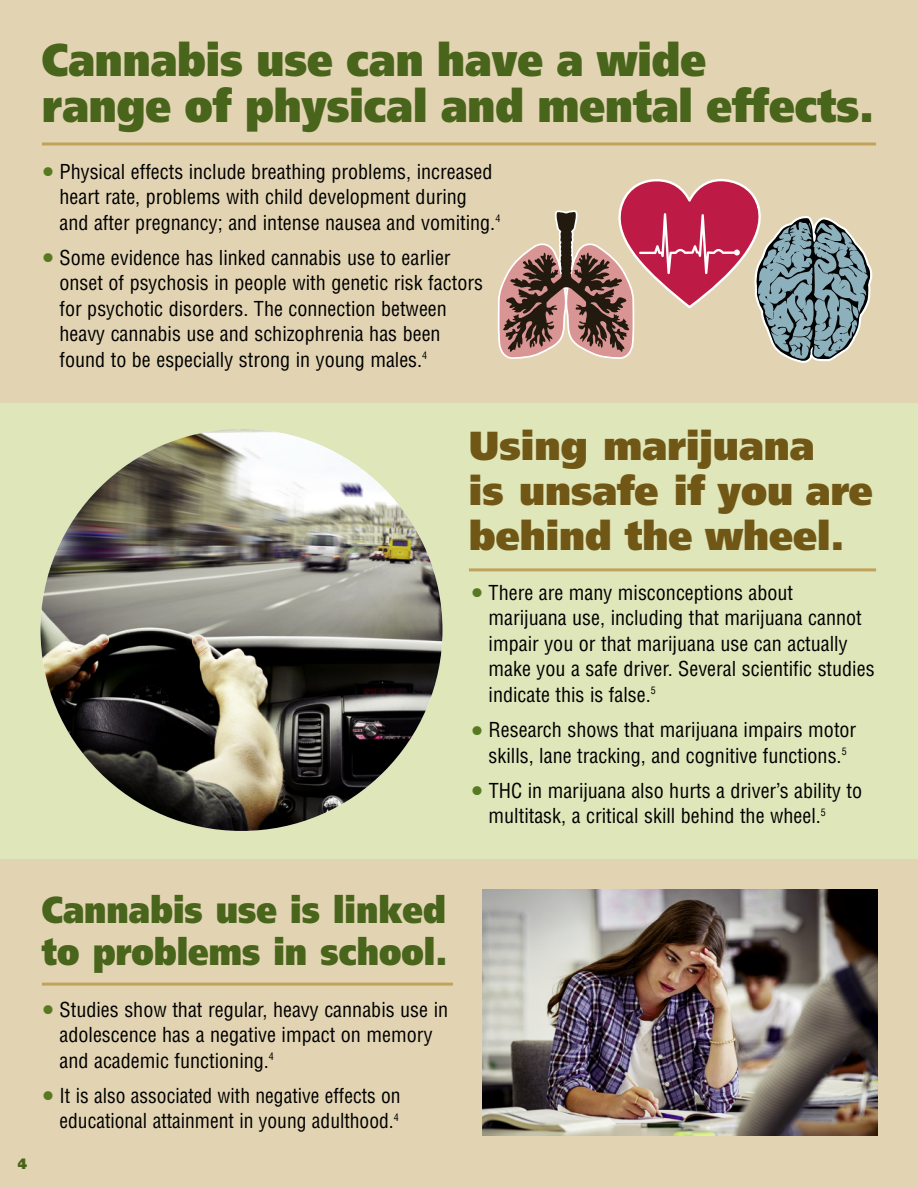
<style>
.page{position:relative;width:918px;height:1188px;background:#e2d4b2}
.page>*{position:absolute;margin:0;border:0;box-sizing:border-box;transform-origin:0 0}
.t1{font:900 45.9px/45.9px "Frutiger";color:#49641b;scale:.89 1}
.t2{font:900 40.5px/45px "Frutiger";color:#715715;scale:.95 1}
.t3{font:900 37.5px/42px "Frutiger";color:#49641b;scale:.87 1}
.t4{font:condensed 20.1px/25.5px "Helvetica";color:#000}
.t5{font:900 15px "Frutiger";color:#49641b;scale:.89 1}
.s1{font-family:"Frutiger";font-weight:900;font-stretch:normal;font-size:24px;color:#587821}
</style>
<div class="page">
<div style="left:0;top:403px;width:918px;height:455px;background:#dee6ba"></div>
<hr style="left:42px;top:142px;width:834px;height:3px;background:#c0a25a">
<hr style="left:42px;top:983px;width:411px;height:3px;background:#c0a25a">
<hr style="left:469px;top:568px;width:407px;height:3px;background:#c0a25a">
<img style="left:483px;top:890px;width:395px;height:245px">
<img style="left:40px;top:429px;width:402px;height:402px;border-radius:50%">
<svg style="left:498px;top:179px;width:374px;height:184px"></svg>
<h1 class="t1" style="left:42px;top:40px;width:937px">Cannabis use can have a wide<br>range of physical and mental effects.</h1>
<p class="t4" style="left:59px;top:160px;width:442px;text-indent:-17px"><span class="s1">•</span> Physical effects include breathing problems, increased heart rate, problems with child development during and after pregnancy; and intense nausea and vomiting.<sup>4</sup></p>
<p class="t4" style="left:59px;top:247px;width:425px;text-indent:-17px"><span class="s1">•</span> Some evidence has linked cannabis use to earlier onset of psychosis in people with genetic risk factors for psychotic disorders. The connection between heavy cannabis use and schizophrenia has been found to be especially strong in young males.<sup>4</sup></p>
<h2 class="t2" style="left:469px;top:427px;width:427px">Using marijuana<br>is unsafe if you are behind the wheel.</h2>
<p class="t4" style="left:489px;top:581px;width:388px;text-indent:-17px"><span class="s1">•</span> There are many misconceptions about marijuana use, including that marijuana cannot impair you or that marijuana use can actually make you a safe driver. Several scientific studies indicate this is false.<sup>5</sup></p>
<p class="t4" style="left:471px;top:719px;width:387px;text-align:center"><span class="s1">•</span> Research shows that marijuana impairs motor skills, lane tracking, and cognitive functions.<sup>5</sup></p>
<p class="t4" style="left:489px;top:779px;width:375px;text-indent:-17px"><span class="s1">•</span> THC in marijuana also hurts a driver’s ability to multitask, a critical skill behind the wheel.<sup>5</sup></p>
<p class="t5" style="left:18px;top:1157px;width:12px">4</p>
<h3 class="t3" style="left:42px;top:892px;width:468px">Cannabis use is linked to problems in school.</h3>
<p class="t4" style="left:59px;top:998px;width:390px;text-indent:-17px"><span class="s1">•</span> Studies show that regular, heavy cannabis use in adolescence has a negative impact on memory and academic functioning.<sup>4</sup></p>
<p class="t4" style="left:42px;top:1085px;width:360px;text-align:right"><span class="s1">•</span> It is also associated with negative effects on educational attainment in young adulthood.<sup>4</sup></p>
</div>
